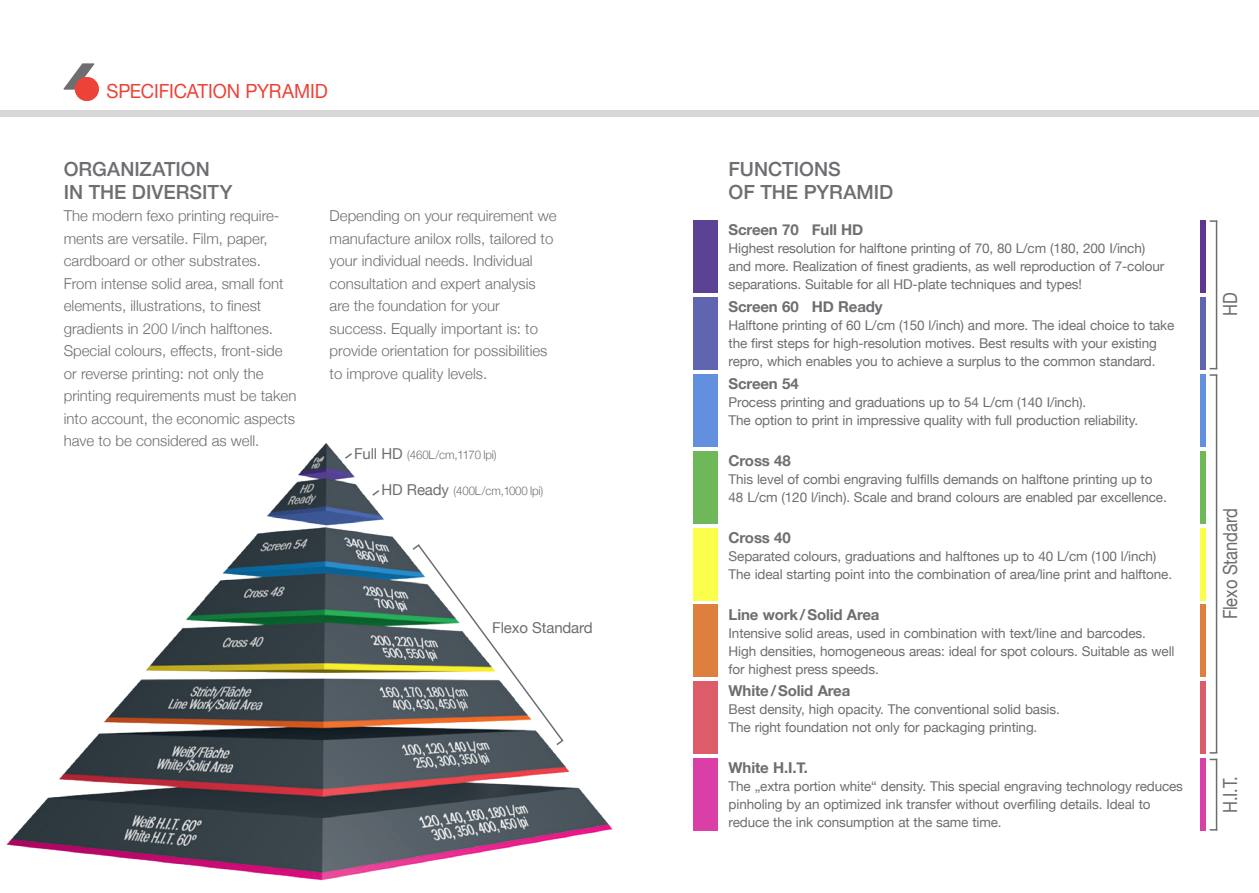
<style>
.page{position:relative;width:1259px;height:893px;background:#fff}
.page>*{position:absolute;margin:0;border:0;box-sizing:border-box;transform-origin:0 0}
.Head_groß{font:500 19.5px "Helvetica Neue";color:#6c6e71}
.t1{font:19.5px "Helvetica Neue";letter-spacing:-.01em;color:#6c6e71;scale:.85 1}
.t2{font:19.5px "Helvetica Neue";letter-spacing:-.005em;color:#ed4237;scale:.95 1}
.Head_groß-2{font:300 15px/22.5px "Helvetica Neue";color:#6c6e71}
.t3{font:700 15px "Helvetica Neue";letter-spacing:-.01em;color:#6c6e71}
.t4{font:15px "Helvetica Neue";letter-spacing:-.01em;color:#6c6e71}
.t5{font:13.5px "Helvetica Neue";letter-spacing:-.01em;color:#6c6e71}
.t6{font:300 12px "Helvetica Neue";letter-spacing:-.01em;color:#6c6e72;scale:.95 1}
.s1{font-weight:400;font-size:15px;color:#6c6e71}
</style>
<div class="page">
<div style="left:0;top:111px;width:1259px;height:6px;background:#d7d7d8"></div>
<svg style="left:63px;top:64px;width:31px;height:25px"></svg>
<div style="left:75px;top:77px;width:23px;height:24px;background:#ed4237;border-radius:50%"></div>
<div style="left:75px;top:77px;width:24px;height:24px;border:1px solid #ed4237;border-radius:50%"></div>
<img style="left:6px;top:443px;width:607px;height:438px">
<svg style="left:411px;top:543px;width:154px;height:204px"></svg>
<svg style="left:343px;top:452px;width:11px;height:8px"></svg>
<svg style="left:370px;top:489px;width:11px;height:8px"></svg>
<div style="left:693px;top:221px;width:24px;height:72px;background:#5b4295"></div>
<div style="left:693px;top:297px;width:24px;height:72px;background:#6065b0"></div>
<div style="left:693px;top:374px;width:24px;height:72px;background:#6390de"></div>
<div style="left:693px;top:451px;width:24px;height:72px;background:#6eb859"></div>
<div style="left:693px;top:528px;width:24px;height:72px;background:#fbff4c"></div>
<div style="left:693px;top:605px;width:24px;height:72px;background:#de7f3d"></div>
<div style="left:693px;top:682px;width:24px;height:72px;background:#dd5c69"></div>
<div style="left:693px;top:759px;width:24px;height:72px;background:#da3fa7"></div>
<div style="left:1200px;top:221px;width:5px;height:72px;background:#5d3691"></div>
<div style="left:1200px;top:297px;width:5px;height:72px;background:#6065b0"></div>
<div style="left:1200px;top:374px;width:5px;height:72px;background:#6390de"></div>
<div style="left:1200px;top:451px;width:5px;height:72px;background:#6eb859"></div>
<div style="left:1200px;top:528px;width:5px;height:72px;background:#fbff4c"></div>
<div style="left:1200px;top:605px;width:5px;height:72px;background:#de7f3d"></div>
<div style="left:1200px;top:682px;width:5px;height:72px;background:#dd5c69"></div>
<div style="left:1200px;top:759px;width:5px;height:72px;background:#da3fa7"></div>
<svg style="left:1209px;top:220px;width:8px;height:2px"></svg>
<hr style="left:1215px;top:221px;width:2px;height:148px;background:#6c6e71">
<svg style="left:1209px;top:368px;width:8px;height:8px"></svg>
<hr style="left:1215px;top:375px;width:2px;height:378px;background:#6c6e71">
<svg style="left:1209px;top:752px;width:8px;height:8px"></svg>
<hr style="left:1215px;top:759px;width:2px;height:71px;background:#6c6e71">
<p class="t2" style="left:106px;top:77px;width:235px">SPECIFICATION PYRAMID</p>
<p class="Head_groß" style="left:64px;top:154px;width:148px">ORGANIZATION</p>
<p class="Head_groß" style="left:64px;top:176px;width:170px">IN THE DIVERSITY</p>
<p class="Head_groß-2" style="left:64px;top:204px;width:217px">The modern fexo printing require&shy;ments are versatile. Film, paper,</p>
<p class="Head_groß-2" style="left:64px;top:249px;width:199px">cardboard or other substrates.</p>
<p class="Head_groß-2" style="left:64px;top:271px;width:221px">From intense solid area, small font</p>
<p class="Head_groß-2" style="left:64px;top:294px;width:199px">elements, illustrations, to finest</p>
<p class="Head_groß-2" style="left:64px;top:316px;width:211px">gradients in 200 l/inch halftones.</p>
<p class="Head_groß-2" style="left:64px;top:339px;width:220px">Special colours, effects, front-side</p>
<p class="Head_groß-2" style="left:64px;top:361px;width:201px">or reverse printing: not only the</p>
<p class="Head_groß-2" style="left:64px;top:384px;width:234px">printing requirements must be taken</p>
<p class="Head_groß-2" style="left:64px;top:406px;width:233px">into account, the economic aspects</p>
<p class="Head_groß-2" style="left:64px;top:429px;width:197px">have to be considered as well.</p>
<p class="Head_groß-2" style="left:330px;top:204px;width:229px">Depending on your requirement we</p>
<p class="Head_groß-2" style="left:330px;top:226px;width:225px">manufacture anilox rolls, tailored to</p>
<p class="Head_groß-2" style="left:330px;top:249px;width:205px">your individual needs. Individual</p>
<p class="Head_groß-2" style="left:330px;top:271px;width:208px">consultation and expert analysis</p>
<p class="Head_groß-2" style="left:330px;top:294px;width:172px">are the foundation for your</p>
<p class="Head_groß-2" style="left:330px;top:316px;width:210px">success. Equally important is: to</p>
<p class="Head_groß-2" style="left:330px;top:339px;width:219px">provide orientation for possibilities</p>
<p class="Head_groß-2" style="left:330px;top:361px;width:159px">to improve quality levels.</p>
<p class="t6" style="left:354px;top:445px;width:151px"><span class="s1">Full HD</span> (460L/cm, 1170 lpi)</p>
<p class="t6" style="left:381px;top:481px;width:172px"><span class="s1">HD Ready</span> (400L/cm, 1000 lpi)</p>
<p class="t4" style="left:492px;top:617px;width:102px">Flexo Standard</p>
<p class="Head_groß" style="left:728px;top:154px;width:114px">FUNCTIONS</p>
<p class="Head_groß" style="left:728px;top:176px;width:166px">OF THE PYRAMID</p>
<p class="t3" style="left:728px;top:218px;width:136px">Screen 70 Full HD</p>
<p class="t5" style="left:728px;top:238px;width:418px">Highest resolution for halftone printing of 70, 80 L/cm (180, 200 I/inch)</p>
<p class="t5" style="left:728px;top:256px;width:437px">and more. Realization of finest gradients, as well reproduction of 7-colour</p>
<p class="t5" style="left:728px;top:274px;width:355px">separations. Suitable for all HD-plate techniques and types!</p>
<p class="t3" style="left:728px;top:295px;width:156px">Screen 60 HD Ready</p>
<p class="t5" style="left:728px;top:315px;width:447px">Halftone printing of 60 L/cm (150 l/inch) and more. The ideal choice to take</p>
<p class="t5" style="left:728px;top:333px;width:430px">the first steps for high-resolution motives. Best results with your existing</p>
<p class="t5" style="left:728px;top:351px;width:428px">repro, which enables you to achieve a surplus to the common standard.</p>
<p class="t3" style="left:728px;top:372px;width:72px">Screen 54</p>
<p class="t5" style="left:728px;top:392px;width:359px">Process printing and graduations up to 54 L/cm (140 I/inch).</p>
<p class="t5" style="left:728px;top:410px;width:411px">The option to print in impressive quality with full production reliability.</p>
<p class="t3" style="left:728px;top:449px;width:64px">Cross 48</p>
<p class="t5" style="left:728px;top:469px;width:425px">This level of combi engraving fulfills demands on halftone printing up to</p>
<p class="t5" style="left:728px;top:487px;width:440px">48 L/cm (120 l/inch). Scale and brand colours are enabled par excellence.</p>
<p class="t3" style="left:728px;top:526px;width:64px">Cross 40</p>
<p class="t5" style="left:728px;top:546px;width:429px">Separated colours, graduations and halftones up to 40 L/cm (100 l/inch)</p>
<p class="t5" style="left:728px;top:564px;width:445px">The ideal starting point into the combination of area/line print and halftone.</p>
<p class="t3" style="left:728px;top:603px;width:152px">Line work/Solid Area</p>
<p class="t5" style="left:728px;top:623px;width:419px">Intensive solid areas, used in combination with text/line and barcodes.</p>
<p class="t5" style="left:728px;top:641px;width:447px">High densities, homogeneous areas: ideal for spot colours. Suitable as well</p>
<p class="t5" style="left:728px;top:659px;width:152px">for highest press speeds.</p>
<p class="t3" style="left:728px;top:679px;width:123px">White/Solid Area</p>
<p class="t5" style="left:728px;top:700px;width:333px">Best density, high opacity. The conventional solid basis.</p>
<p class="t5" style="left:728px;top:718px;width:310px">The right foundation not only for packaging printing.</p>
<p class="t3" style="left:728px;top:756px;width:81px">White H.I.T.</p>
<p class="t5" style="left:728px;top:777px;width:456px">The „extra portion white“ density. This special engraving technology reduces</p>
<p class="t5" style="left:728px;top:795px;width:423px">pinholing by an optimized ink transfer without overfiling details. Ideal to</p>
<p class="t5" style="left:728px;top:813px;width:274px">reduce the ink consumption at the same time.</p>
<p class="t1" style="left:1216px;top:316px;width:29px;rotate:-90deg">HD</p>
<p class="t1" style="left:1216px;top:619px;width:132px;rotate:-90deg">Flexo Standard</p>
<p class="t1" style="left:1216px;top:813px;width:45px;rotate:-90deg">H.I.T.</p>
</div>
